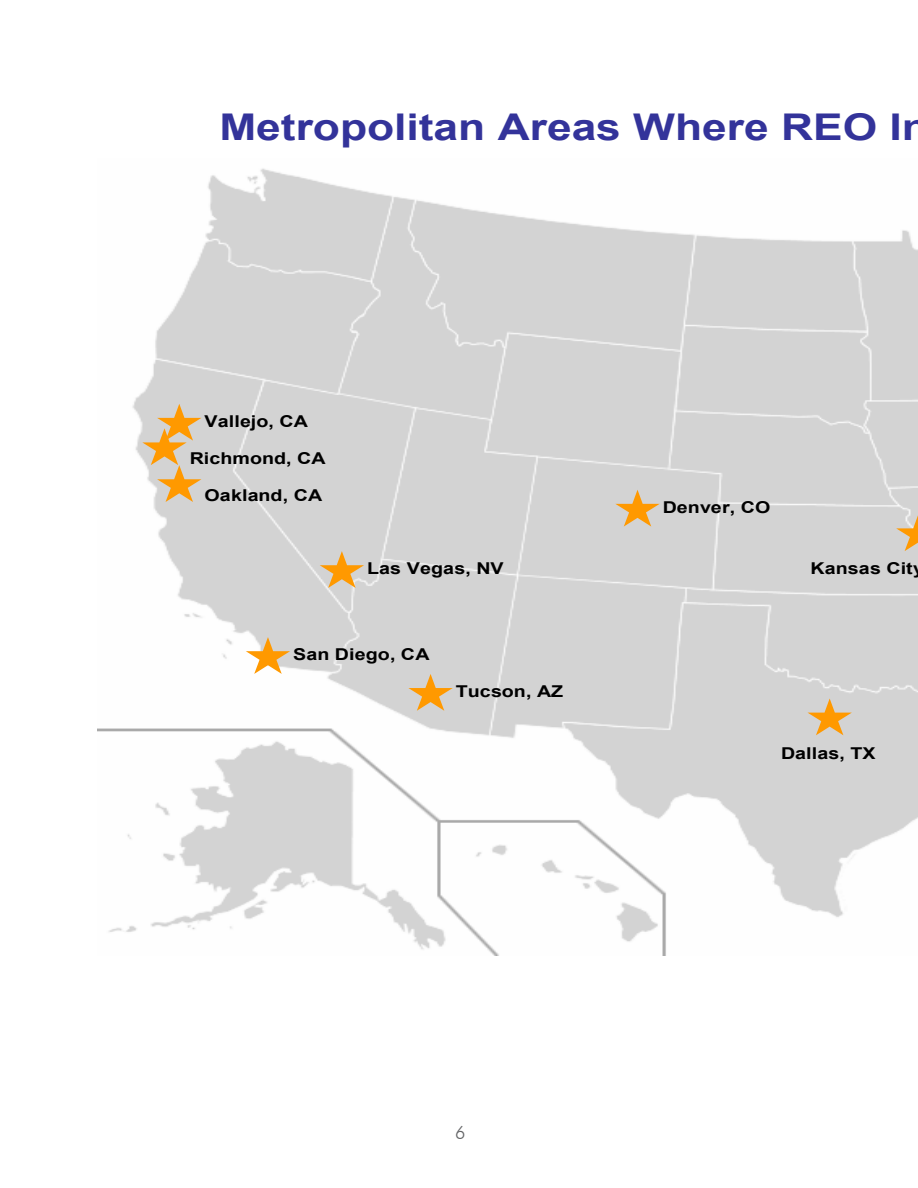
<style>
.page{position:relative;width:918px;height:1188px;background:#fff}
.page>*{position:absolute;margin:0;border:0;box-sizing:border-box;transform-origin:0 0}
.t1{font:700 36.9px "Arial";color:#33339a;scale:1.2 1}
.t2{font:300 18px "Futura BT";color:#636466}
.t3{font:700 16.35px "Arial";letter-spacing:.005em;color:#000;scale:1.2 1}
</style>
<div class="page">
<img style="left:98px;top:168px;width:820px;height:787px">
<svg style="left:808px;top:698px;width:44px;height:37px;background:#e1c08e"></svg>
<svg style="left:615px;top:490px;width:45px;height:37px;background:#e0c08f"></svg>
<svg style="left:246px;top:637px;width:44px;height:37px"></svg>
<svg style="left:142px;top:404px;width:59px;height:98px;background:#e1c59b"></svg>
<svg style="left:408px;top:674px;width:45px;height:37px;background:#e0c08f"></svg>
<svg style="left:320px;top:551px;width:44px;height:37px;background:#e2c08f"></svg>
<svg style="left:896px;top:514px;width:22px;height:37px"></svg>
<h1 class="t1" style="left:219px;top:102px;width:593px">Metropolitan Areas Where REO In</h1>
<p class="t3" style="left:205px;top:410px;width:88px">Vallejo, CA</p>
<p class="t3" style="left:190px;top:447px;width:115px">Richmond, CA</p>
<p class="t3" style="left:205px;top:484px;width:100px">Oakland, CA</p>
<p class="t3" style="left:663px;top:496px;width:91px">Denver, CO</p>
<p class="t3" style="left:367px;top:558px;width:115px">Las Vegas, NV</p>
<p class="t3" style="left:811px;top:558px;width:87px">Kansas Cit</p>
<p class="t3" style="left:293px;top:644px;width:115px">San Diego, CA</p>
<p class="t3" style="left:456px;top:681px;width:91px">Tucson, AZ</p>
<p class="t2" style="left:455px;top:1121px;width:12px">6</p>
<p class="t3" style="left:781px;top:742px;width:80px">Dallas, TX</p>
</div>
